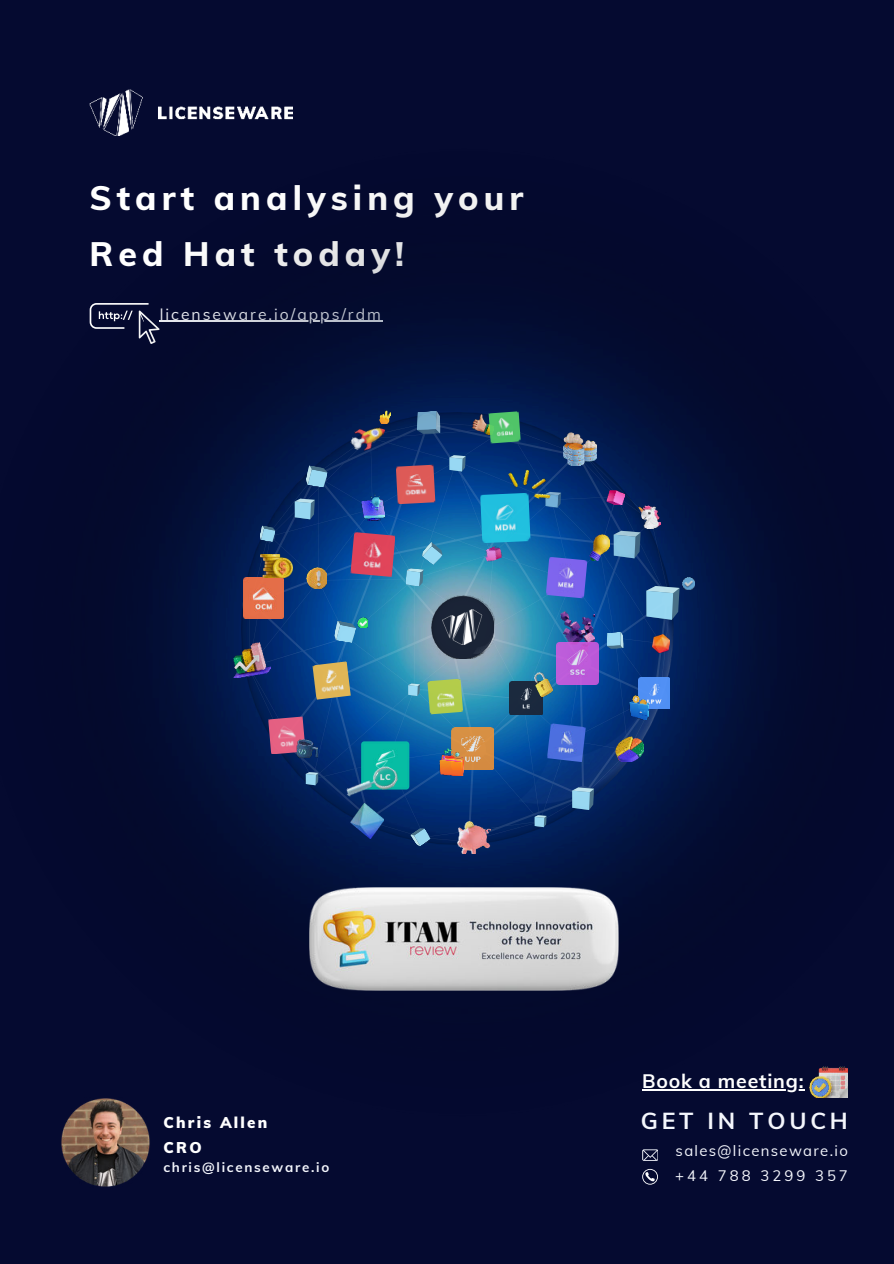
<style>
.page{position:relative;width:894px;height:1264px;background:#fff}
.page>*{position:absolute;margin:0;border:0;box-sizing:border-box;transform-origin:0 0}
.t1{font:800 33.9px/56.2px "Muli";letter-spacing:.15em;color:#fff}
.t2{font:700 23.1px "Muli";letter-spacing:.165em;color:#f4f6fc}
.t3{font:700 19.5px "Muli";letter-spacing:.04em;color:#fff}
.t4{font:15.75px "Muli";letter-spacing:.125em;color:#f4f6fc}
.t5{font:900 15.3px/24.5px "Muli";letter-spacing:.145em;color:#fff}
.t6{font:14.85px "Muli";letter-spacing:.09em;color:#f4f6fc}
.t7{font:14.85px "Muli";letter-spacing:.2em;color:#f4f6fc}
.t8{font:700 13.35px "Muli";letter-spacing:.125em;color:#f4f6fc}
</style>
<div class="page">
<div style="left:0;top:0;width:893px;height:1263px;background:#050a30"></div>
<svg style="left:642px;top:1149px;width:15px;height:11px"></svg>
<svg style="left:642px;top:1168px;width:15px;height:16px"></svg>
<img style="left:89px;top:89px;width:203px;height:46px">
<img style="left:61px;top:1126px;width:89px;height:61px">
<img style="left:64px;top:303px;width:784px;height:823px">
<img style="left:241px;top:412px;width:432px;height:432px">
<img style="left:243px;top:577px;width:40px;height:41px">
<img style="left:480px;top:493px;width:50px;height:50px">
<img style="left:560px;top:612px;width:34px;height:30px">
<img style="left:556px;top:642px;width:42px;height:42px">
<img style="left:472px;top:414px;width:16px;height:20px">
<img style="left:488px;top:411px;width:32px;height:32px">
<img style="left:545px;top:557px;width:42px;height:41px">
<div style="left:361px;top:741px;width:48px;height:48px;background:#07bfa5;border-radius:3px"></div>
<img style="left:382px;top:750px;width:14px;height:4px">
<img style="left:427px;top:678px;width:36px;height:36px">
<svg style="left:545px;top:492px;width:16px;height:15px"></svg>
<img style="left:504px;top:463px;width:52px;height:39px">
<img style="left:233px;top:642px;width:38px;height:35px">
<img style="left:615px;top:736px;width:28px;height:25px">
<img style="left:589px;top:534px;width:20px;height:26px">
<img style="left:261px;top:555px;width:31px;height:22px">
<img style="left:350px;top:813px;width:33px;height:25px">
<img style="left:344px;top:754px;width:57px;height:59px">
<img style="left:439px;top:748px;width:24px;height:27px">
<svg style="left:295px;top:498px;width:20px;height:21px"></svg>
<svg style="left:334px;top:618px;width:33px;height:25px"></svg>
<svg style="left:416px;top:410px;width:24px;height:24px"></svg>
<svg style="left:534px;top:815px;width:12px;height:12px"></svg>
<svg style="left:572px;top:787px;width:22px;height:23px"></svg>
<svg style="left:306px;top:772px;width:12px;height:13px"></svg>
<svg style="left:408px;top:683px;width:12px;height:13px"></svg>
<svg style="left:306px;top:465px;width:22px;height:22px"></svg>
<svg style="left:405px;top:542px;width:37px;height:44px;background:#4ca2c5"></svg>
<svg style="left:449px;top:455px;width:16px;height:16px"></svg>
<svg style="left:259px;top:525px;width:16px;height:17px"></svg>
<svg style="left:410px;top:828px;width:20px;height:18px"></svg>
<svg style="left:606px;top:631px;width:17px;height:17px"></svg>
<img style="left:457px;top:821px;width:33px;height:32px">
<img style="left:652px;top:634px;width:17px;height:18px">
<img style="left:306px;top:567px;width:20px;height:22px">
<img style="left:349px;top:420px;width:36px;height:36px">
<img style="left:606px;top:490px;width:18px;height:15px">
<svg style="left:380px;top:410px;width:10px;height:13px"></svg>
<img style="left:638px;top:505px;width:21px;height:23px">
<img style="left:563px;top:432px;width:33px;height:34px">
<img style="left:482px;top:544px;width:21px;height:19px">
<img style="left:312px;top:661px;width:38px;height:38px">
<img style="left:361px;top:495px;width:23px;height:25px">
<img style="left:268px;top:716px;width:37px;height:38px">
<img style="left:296px;top:739px;width:21px;height:18px">
<img style="left:350px;top:532px;width:45px;height:45px">
<img style="left:509px;top:681px;width:33px;height:33px">
<img style="left:534px;top:672px;width:18px;height:24px">
<img style="left:638px;top:677px;width:31px;height:31px">
<img style="left:628px;top:695px;width:20px;height:24px">
<img style="left:431px;top:595px;width:63px;height:64px">
<img style="left:442px;top:609px;width:42px;height:35px">
<svg style="left:646px;top:577px;width:48px;height:43px;background:#4c78a0"></svg>
<img style="left:310px;top:887px;width:308px;height:103px">
<p class="t1" style="left:89px;top:168px;width:435px">Start analysing your<br>Red Hat today!</p>
<p class="t4" style="left:160px;top:302px;width:222px">licenseware.io/apps/rdm</p>
<p class="t5" style="left:163px;top:1109px;width:105px">Chris Allen<br>CRO</p>
<p class="t8" style="left:163px;top:1157px;width:167px">chris@licenseware.io</p>
<p class="t3" style="left:642px;top:1066px;width:163px">Book a meeting:</p>
<p class="t2" style="left:640px;top:1103px;width:208px">GET IN TOUCH</p>
<p class="t6" style="left:675px;top:1139px;width:174px">sales@licenseware.io</p>
<p class="t7" style="left:675px;top:1164px;width:174px">+44 788 3299 357</p>
</div>
